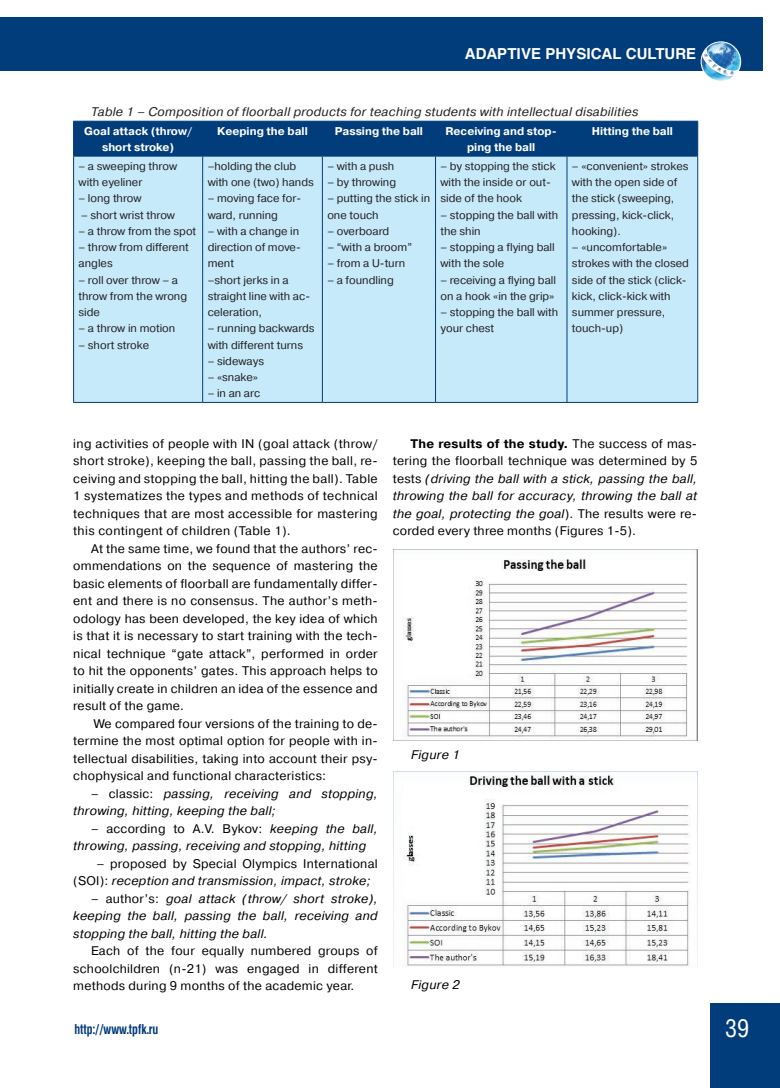
<style>
.page{position:relative;width:780px;height:1088px;background:#fff}
.page>*{position:absolute;margin:0;border:0;box-sizing:border-box;transform-origin:0 0}
.t1{font:25px "Helios Cond C";color:#fff}
.t2{font:700 15px "Helios C";color:#fff}
.t3{font:700 13.75px "Helios Cond C";color:#013c7b;scale:.91 1}
.t4{font:12.5px/17.5px "Pragmatica C";letter-spacing:.02em;color:#000;text-align:justify}
.t5{font:italic 12.5px/17.5px "Pragmatica C";letter-spacing:.02em;color:#000}
.ОСНОВНОЙ_ТЕКСТ{font:italic 12.5px "Pragmatica C";letter-spacing:.02em;color:#231f20}
.t6{font:11.25px/16.2px "Pragmatica C";color:#231f20}
.t7{font:700 11.25px/16.2px "Pragmatica C";color:#fff;text-align:center}
.s1{font-style:normal}
.s2{font-style:italic}
.s3{font-weight:700}
</style>
<div class="page">
<div style="left:710px;top:1003px;width:70px;height:85px;background:#013c7b"></div>
<div style="left:0;top:18px;width:762px;height:53px;background:#013c7b"></div>
<img style="left:708px;top:42px;width:34px;height:38px">
<div style="left:701px;top:42px;width:39px;height:39px;border:1px solid #fff;border-radius:50%"></div>
<svg style="left:701px;top:46px;width:39px;height:33px"></svg>
<div style="left:74px;top:122px;width:623px;height:34px;background:#013c7b"></div>
<div style="left:74px;top:157px;width:623px;height:245px;background:#c6eafa"></div>
<hr style="left:73px;top:121px;width:130px;height:1px;background:#013c7b">
<hr style="left:73px;top:121px;width:1px;height:35px;background:#013c7b">
<hr style="left:203px;top:121px;width:119px;height:1px;background:#013c7b">
<hr style="left:202px;top:121px;width:1px;height:35px;background:#013c7b">
<hr style="left:322px;top:121px;width:113px;height:1px;background:#013c7b">
<hr style="left:322px;top:121px;width:1px;height:35px;background:#013c7b">
<hr style="left:435px;top:121px;width:132px;height:1px;background:#013c7b">
<hr style="left:435px;top:121px;width:1px;height:35px;background:#013c7b">
<hr style="left:567px;top:121px;width:131px;height:1px;background:#013c7b">
<hr style="left:566px;top:121px;width:1px;height:35px;background:#013c7b">
<hr style="left:697px;top:121px;width:1px;height:35px;background:#013c7b">
<hr style="left:73px;top:156px;width:130px;height:1px;background:#013c7b">
<hr style="left:73px;top:156px;width:1px;height:246px;background:#013c7b">
<hr style="left:203px;top:156px;width:119px;height:1px;background:#013c7b">
<hr style="left:202px;top:156px;width:1px;height:246px;background:#013c7b">
<hr style="left:322px;top:156px;width:113px;height:1px;background:#013c7b">
<hr style="left:322px;top:156px;width:1px;height:246px;background:#013c7b">
<hr style="left:435px;top:156px;width:132px;height:1px;background:#013c7b">
<hr style="left:435px;top:156px;width:1px;height:246px;background:#013c7b">
<hr style="left:567px;top:156px;width:131px;height:1px;background:#013c7b">
<hr style="left:566px;top:156px;width:1px;height:246px;background:#013c7b">
<hr style="left:697px;top:156px;width:1px;height:246px;background:#013c7b">
<hr style="left:73px;top:402px;width:130px;height:1px;background:#013c7b">
<hr style="left:203px;top:402px;width:119px;height:1px;background:#013c7b">
<hr style="left:322px;top:402px;width:113px;height:1px;background:#013c7b">
<hr style="left:435px;top:402px;width:132px;height:1px;background:#013c7b">
<hr style="left:567px;top:402px;width:131px;height:1px;background:#013c7b">
<img style="left:393px;top:550px;width:304px;height:190px">
<img style="left:393px;top:771px;width:304px;height:196px">
<p class="t2" style="left:464px;top:45px;width:233px">ADAPTIVE PHYSICAL CULTURE</p>
<p class="ОСНОВНОЙ_ТЕКСТ" style="left:91px;top:105px;width:549px">Table 1 – Composition of floorball products for teaching students with intellectual disabilities</p>
<p class="t7" style="left:84px;top:123px;width:109px">Goal attack (throw/ short stroke)</p>
<p class="t7" style="left:217px;top:123px;width:92px">Keeping the ball</p>
<p class="t7" style="left:335px;top:123px;width:90px">Passing the ball</p>
<p class="t7" style="left:445px;top:123px;width:113px">Receiving and stop&shy;ping the ball</p>
<p class="t7" style="left:591px;top:123px;width:83px">Hitting the ball</p>
<p class="t6" style="left:79px;top:158px;width:100px">– a sweeping throw with eyeliner</p>
<p class="t6" style="left:79px;top:190px;width:64px">– long throw</p>
<p class="t6" style="left:81px;top:207px;width:95px">– short wrist throw</p>
<p class="t6" style="left:79px;top:223px;width:119px">– a throw from the spot</p>
<p class="t6" style="left:79px;top:239px;width:112px">– throw from different angles</p>
<p class="t6" style="left:79px;top:272px;width:110px">– roll over throw – a throw from the wrong side</p>
<p class="t6" style="left:79px;top:320px;width:98px">– a throw in motion</p>
<p class="t6" style="left:79px;top:337px;width:72px">– short stroke</p>
<p class="t6" style="left:208px;top:158px;width:108px">–holding the club with one (two) hands</p>
<p class="t6" style="left:208px;top:190px;width:95px">– moving face for&shy;ward, running</p>
<p class="t6" style="left:208px;top:223px;width:95px">– with a change in direction of move&shy;ment</p>
<p class="t6" style="left:208px;top:272px;width:104px">–short jerks in a straight line with ac&shy;celeration,</p>
<p class="t6" style="left:208px;top:320px;width:108px">– running backwards with different turns</p>
<p class="t6" style="left:208px;top:353px;width:58px">– sideways</p>
<p class="t6" style="left:208px;top:369px;width:52px">– «snake»</p>
<p class="t6" style="left:208px;top:385px;width:54px">– in an arc</p>
<p class="t6" style="left:327px;top:158px;width:68px">– with a push</p>
<p class="t6" style="left:327px;top:174px;width:70px">– by throwing</p>
<p class="t6" style="left:327px;top:190px;width:104px">– putting the stick in one touch</p>
<p class="t6" style="left:327px;top:223px;width:63px">– overboard</p>
<p class="t6" style="left:327px;top:239px;width:86px">– “with a broom”</p>
<p class="t6" style="left:327px;top:255px;width:79px">– from a U-turn</p>
<p class="t6" style="left:327px;top:272px;width:68px">– a foundling</p>
<p class="t6" style="left:440px;top:158px;width:117px">– by stopping the stick with the inside or out&shy;side of the hook</p>
<p class="t6" style="left:440px;top:207px;width:119px">– stopping the ball with the shin</p>
<p class="t6" style="left:440px;top:239px;width:116px">– stopping a flying ball with the sole</p>
<p class="t6" style="left:440px;top:272px;width:117px">– receiving a flying ball on a hook «in the grip»</p>
<p class="t6" style="left:440px;top:304px;width:119px">– stopping the ball with your chest</p>
<p class="t6" style="left:572px;top:158px;width:118px">– «convenient» strokes with the open side of the stick (sweeping, pressing, kick-click, hooking).</p>
<p class="t6" style="left:572px;top:239px;width:118px">– «uncomfortable» strokes with the closed side of the stick (click&shy;kick, click-kick with summer pressure, touch-up)</p>
<p class="t4" style="left:73px;top:435px;width:306px">ing activities of people with IN (goal attack (throw/ short stroke), keeping the ball, passing the ball, re&shy;ceiving and stopping the ball, hitting the ball). Table 1 systematizes the types and methods of technical techniques that are most accessible for mastering this contingent of children (Table 1).</p>
<p class="t4" style="left:73px;top:540px;width:306px;text-indent:18px">At the same time, we found that the authors’ rec&shy;ommendations on the sequence of mastering the basic elements of floorball are fundamentally differ&shy;ent and there is no consensus. The author’s meth&shy;odology has been developed, the key idea of which is that it is necessary to start training with the tech&shy;nical technique “gate attack”, performed in order to hit the opponents’ gates. This approach helps to initially create in children an idea of the essence and result of the game.</p>
<p class="t4" style="left:73px;top:715px;width:306px;text-indent:21px">We compared four versions of the training to de&shy;termine the most optimal option for people with in&shy;tellectual disabilities, taking into account their psy&shy;chophysical and functional characteristics:</p>
<p class="t5" style="left:73px;top:785px;width:306px;text-indent:18px"><span class="s1">– classic:</span> passing, receiving and stopping, throwing, hitting, keeping the ball;</p>
<p class="t5" style="left:73px;top:820px;width:306px;text-indent:18px"><span class="s1">– according to A.V. Bykov:</span> keeping the ball, throwing, passing, receiving and stopping, hitting</p>
<p class="t4" style="left:73px;top:855px;width:306px;text-indent:23px">– proposed by Special Olympics International (SOI): <span class="s2">reception and transmission, impact, stroke;</span></p>
<p class="t5" style="left:73px;top:890px;width:306px;text-align:justify;text-indent:18px"><span class="s1">– author’s:</span> goal attack (throw/ short stroke), keeping the ball, passing the ball, receiving and stopping the ball, hitting the ball.</p>
<p class="t4" style="left:73px;top:942px;width:306px;text-indent:18px">Each of the four equally numbered groups of schoolchildren (n-21) was engaged in different methods during 9 months of the academic year.</p>
<p class="t4" style="left:393px;top:435px;width:306px;text-indent:18px"><span class="s3">The results of the study.</span> The success of mas&shy;tering the floorball technique was determined by 5 tests <span class="s2">(driving the ball with a stick, passing the ball, throwing the ball for accuracy, throwing the ball at the goal, protecting the goal</span>). The results were re&shy;corded every three months (Figures 1-5).</p>
<p class="t5" style="left:411px;top:746px;width:50px">Figure 1</p>
<p class="t5" style="left:411px;top:976px;width:50px">Figure 2</p>
<p class="t3" style="left:74px;top:1021px;width:94px">http://www.tpfk.ru</p>
<h1 class="t1" style="left:725px;top:1012px;width:26px">39</h1>
</div>
